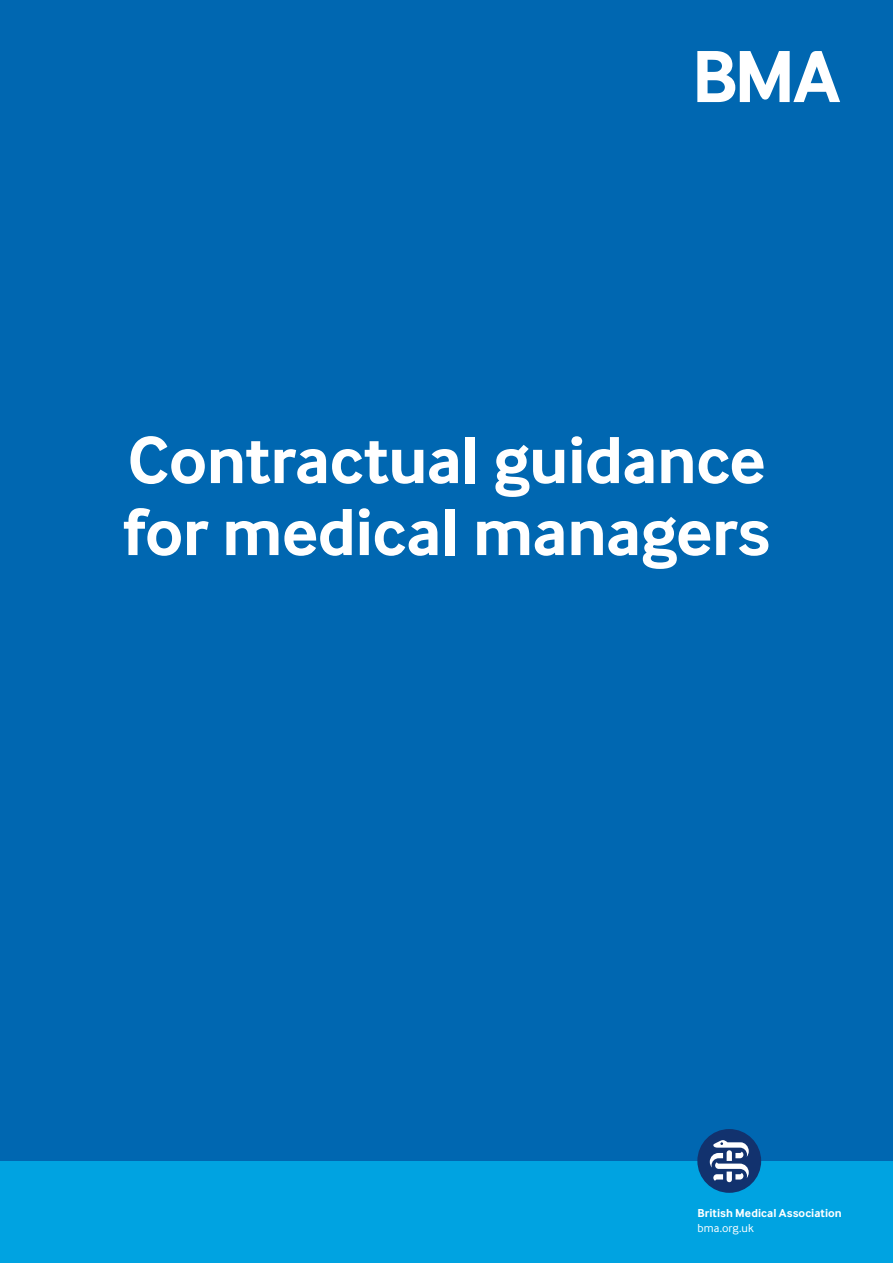
<style>
.page{position:relative;width:893px;height:1263px;background:#fff}
.page>*{position:absolute;margin:0;border:0;box-sizing:border-box;transform-origin:0 0}
.t1{font:700 69px/72px "Inter Face";letter-spacing:-.01em;color:#fff}
.t2{font:700 12px "Inter Face";letter-spacing:.01em;color:#fff}
.t3{font:12px "Inter Face";letter-spacing:.01em;color:#fff}
</style>
<div class="page">
<div style="left:0;top:0;width:893px;height:1161px;background:#0067b1"></div>
<div style="left:0;top:1161px;width:893px;height:102px;background:#00a3e1"></div>
<div style="left:697px;top:1129px;width:64px;height:64px;background:#12326e;border-radius:50%"></div>
<svg style="left:710px;top:1140px;width:39px;height:42px"></svg>
<svg style="left:697px;top:51px;width:143px;height:51px"></svg>
<p class="t1" style="left:123px;top:424px;width:649px">Contractual guidance for medical managers</p>
<p class="t2" style="left:697px;top:1206px;width:146px">British Medical Association</p>
<p class="t3" style="left:697px;top:1221px;width:58px">bma.org.uk</p>
</div>
